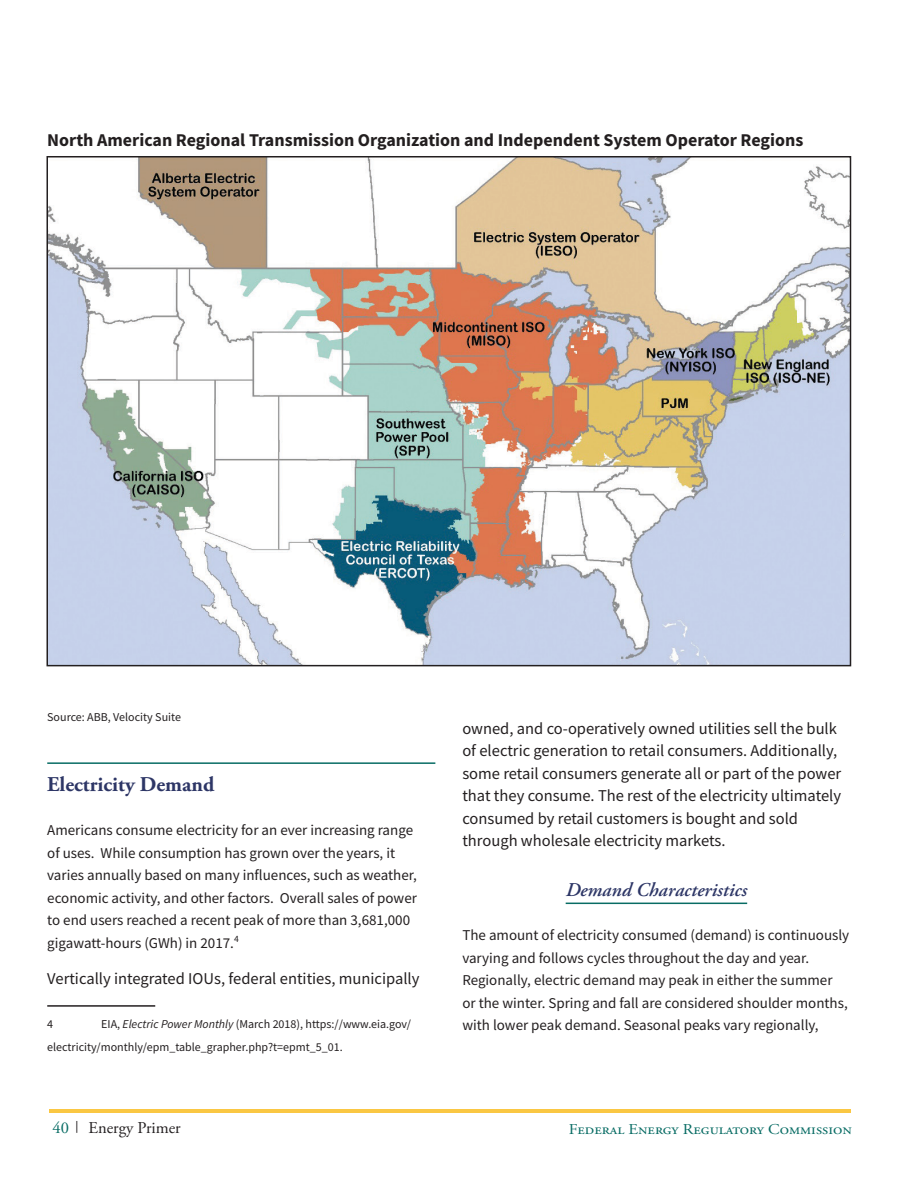
<style>
.page{position:relative;width:918px;height:1188px;background:#fff}
.page>*{position:absolute;margin:0;border:0;box-sizing:border-box;transform-origin:0 0}
.Heading_2{font:700 21px "Adobe Garamond Pro";color:#2d3666}
.Heading_3{font:italic 600 19.5px "Adobe Garamond Pro";color:#2d3666}
.Graphic_Title{font:700 18px "Source Sans Pro";color:#231f20}
.t1{font:16.5px/22.5px "Source Sans Pro";color:#231f20}
.t2{font:16.5px "Adobe Garamond Pro";color:#231f20}
.t3{font:15px/22.5px "Source Sans Pro";color:#231f20}
.t4{font:15px "Adobe Garamond Pro";color:#086c64;scale:1.1 1}
.footnote_text{font:12px/22.5px "Source Sans Pro";color:#231f20}
.s1{font-style:italic}
.s2{color:#086c64}
</style>
<div class="page">
<hr style="left:49px;top:1109px;width:801px;height:4px;background:#fac743">
<img style="left:49px;top:159px;width:799px;height:504px">
<hr style="left:47px;top:762px;width:388px;height:2px;background:#086c64">
<hr style="left:47px;top:1005px;width:108px;height:2px;background:#231f20">
<hr style="left:566px;top:903px;width:181px;height:1px;background:#086c64">
<p class="Graphic_Title" style="left:47px;top:128px;width:758px">North American Regional Transmission Organization and Independent System Operator Regions</p>
<p class="footnote_text" style="left:47px;top:706px;width:135px">Source: ABB, Velocity Suite</p>
<p class="Heading_2" style="left:47px;top:772px;width:169px">Electricity Demand</p>
<p class="t3" style="left:47px;top:819px;width:371px">Americans consume electricity for an ever increasing range of uses. While consumption has grown over the years, it varies annually based on many influences, such as weather, economic activity, and other factors. Overall sales of power to end users reached a recent peak of more than 3,681,000 gigawatt-hours (GWh) in 2017.<sup>4</sup></p>
<p class="t1" style="left:47px;top:967px;width:374px">Vertically integrated IOUs, federal entities, municipally</p>
<p class="footnote_text" style="left:47px;top:1013px;width:7px">4</p>
<p class="footnote_text" style="left:47px;top:1013px;width:365px;text-indent:54px">EIA, <span class="s1">Electric Power Monthly</span> (March 2018), https://www.eia.gov/ electricity/monthly/epm_table_grapher.php?t=epmt_5_01.</p>
<p class="t1" style="left:462px;top:717px;width:380px">owned, and co-operatively owned utilities sell the bulk of electric generation to retail consumers. Additionally, some retail consumers generate all or part of the power that they consume. The rest of the electricity ultimately consumed by retail customers is bought and sold through wholesale electricity markets.</p>
<p class="Heading_3" style="left:566px;top:878px;width:183px">Demand Characteristics</p>
<p class="t3" style="left:462px;top:924px;width:388px">The amount of electricity consumed (demand) is continuously varying and follows cycles throughout the day and year.<br>Regionally, electric demand may peak in either the summer or the winter. Spring and fall are considered shoulder months, with lower peak demand. Seasonal peaks vary regionally,</p>
<p class="t2" style="left:52px;top:1118px;width:130px"><span class="s2">40</span> <sup>|</sup> Energy Primer</p>
<p class="t4" style="left:569px;top:1121px;width:259px">Federal Energy Regulatory Commission</p>
</div>
